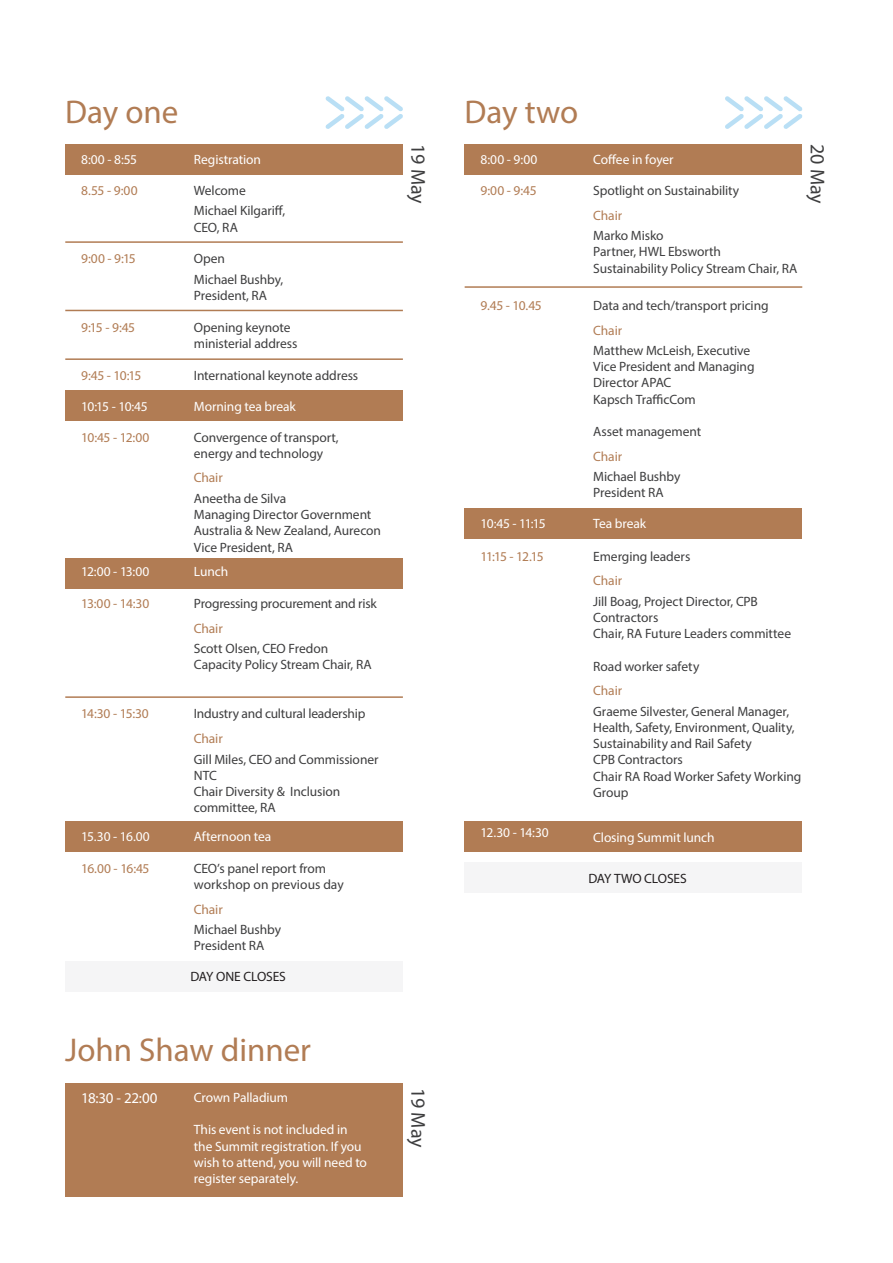
<style>
.page{position:relative;width:893px;height:1263px;background:#fff}
.page>*{position:absolute;margin:0;border:0;box-sizing:border-box;transform-origin:0 0}
.t1{font:33px "Myriad Pro";color:#b17c54}
.t2{font:19.95px "Myriad Pro";color:#3e3e3f}
.t3{font:15px "Myriad Pro";letter-spacing:-.015em;color:#fff}
.t4{font:13.5px/16.2px "Myriad Pro";letter-spacing:-.005em;color:#3e3e3f}
.t5{font:13.5px/16.2px "Myriad Pro";letter-spacing:-.01em;color:#fff}
.t6{font:13.5px "Myriad Pro";letter-spacing:-.01em;color:#b17c54}
.t7{font:13.5px "Myriad Pro";letter-spacing:-.015em;color:#231f20}
</style>
<div class="page">
<div style="left:65px;top:144px;width:338px;height:30px;background:#b17c54"></div>
<hr style="left:65px;top:241px;width:338px;height:2px;background:#b17c54">
<hr style="left:65px;top:310px;width:338px;height:1px;background:#b17c54">
<svg style="left:326px;top:96px;width:77px;height:33px"></svg>
<hr style="left:65px;top:358px;width:338px;height:2px;background:#b17c54">
<div style="left:65px;top:390px;width:338px;height:31px;background:#b17c54"></div>
<hr style="left:65px;top:696px;width:338px;height:2px;background:#b17c54">
<div style="left:65px;top:558px;width:338px;height:31px;background:#b17c54"></div>
<div style="left:65px;top:822px;width:338px;height:30px;background:#b17c54"></div>
<div style="left:65px;top:961px;width:338px;height:31px;background:#f5f5f6"></div>
<div style="left:465px;top:144px;width:337px;height:30px;background:#b17c54"></div>
<hr style="left:465px;top:286px;width:337px;height:2px;background:#b17c54">
<div style="left:465px;top:508px;width:337px;height:30px;background:#b17c54"></div>
<div style="left:465px;top:822px;width:337px;height:30px;background:#b17c54"></div>
<div style="left:65px;top:1083px;width:338px;height:113px;background:#b17c54"></div>
<div style="left:465px;top:862px;width:337px;height:31px;background:#f5f5f6"></div>
<svg style="left:725px;top:96px;width:78px;height:33px"></svg>
<p class="t1" style="left:65px;top:91px;width:115px">Day one</p>
<p class="t5" style="left:81px;top:151px;width:57px">8:00 - 8:55</p>
<p class="t5" style="left:194px;top:151px;width:69px">Registration</p>
<p class="t6" style="left:81px;top:182px;width:58px">8.55 - 9:00</p>
<p class="t4" style="left:194px;top:182px;width:54px">Welcome</p>
<p class="t4" style="left:194px;top:203px;width:93px">Michael Kilgariff,</p>
<p class="t4" style="left:194px;top:219px;width:46px">CEO, RA</p>
<p class="t6" style="left:81px;top:250px;width:56px">9:00 - 9:15</p>
<p class="t4" style="left:194px;top:250px;width:33px">Open</p>
<p class="t4" style="left:194px;top:271px;width:91px">Michael Bushby,</p>
<p class="t4" style="left:194px;top:287px;width:75px">President, RA</p>
<p class="t6" style="left:81px;top:319px;width:56px">9:15 - 9:45</p>
<p class="t4" style="left:194px;top:319px;width:105px">Opening keynote ministerial address</p>
<p class="t6" style="left:81px;top:368px;width:62px">9:45 - 10:15</p>
<p class="t4" style="left:194px;top:368px;width:166px">International keynote address</p>
<p class="t5" style="left:81px;top:398px;width:68px">10:15 - 10:45</p>
<p class="t5" style="left:194px;top:398px;width:103px">Morning tea break</p>
<p class="t6" style="left:81px;top:429px;width:70px">10:45 - 12:00</p>
<p class="t4" style="left:194px;top:429px;width:146px">Convergence of transport, energy and technology</p>
<p class="t6" style="left:194px;top:470px;width:30px">Chair</p>
<p class="t4" style="left:194px;top:490px;width:189px">Aneetha de Silva<br>Managing Director Government<br>Australia &amp; New Zealand, Aurecon<br>Vice President, RA</p>
<p class="t5" style="left:81px;top:563px;width:70px">12:00 - 13:00</p>
<p class="t5" style="left:194px;top:563px;width:36px">Lunch</p>
<p class="t6" style="left:81px;top:595px;width:70px">13:00 - 14:30</p>
<p class="t4" style="left:194px;top:595px;width:184px">Progressing procurement and risk</p>
<p class="t6" style="left:194px;top:620px;width:30px">Chair</p>
<p class="t4" style="left:194px;top:640px;width:179px">Scott Olsen, CEO Fredon<br>Capacity Policy Stream Chair, RA</p>
<p class="t6" style="left:81px;top:705px;width:69px">14:30 - 15:30</p>
<p class="t4" style="left:194px;top:705px;width:173px">Industry and cultural leadership</p>
<p class="t6" style="left:194px;top:730px;width:30px">Chair</p>
<p class="t4" style="left:194px;top:751px;width:186px">Gill Miles, CEO and Commissioner<br>NTC<br>Chair Diversity &amp; Inclusion committee, RA</p>
<p class="t5" style="left:81px;top:828px;width:70px">15.30 - 16.00</p>
<p class="t5" style="left:194px;top:828px;width:79px">Afternoon tea</p>
<p class="t6" style="left:81px;top:860px;width:70px">16.00 - 16:45</p>
<p class="t4" style="left:194px;top:860px;width:151px">CEO’s panel report from workshop on previous day</p>
<p class="t6" style="left:194px;top:901px;width:30px">Chair</p>
<p class="t4" style="left:194px;top:921px;width:89px">Michael Bushby</p>
<p class="t4" style="left:194px;top:937px;width:72px">President RA</p>
<p class="t7" style="left:190px;top:968px;width:97px">DAY ONE CLOSES</p>
<p class="t1" style="left:65px;top:1029px;width:247px">John Shaw dinner</p>
<p class="t3" style="left:81px;top:1089px;width:78px">18:30 - 22:00</p>
<p class="t5" style="left:194px;top:1089px;width:96px">Crown Palladium</p>
<p class="t5" style="left:194px;top:1121px;width:175px">This event is not included in the Summit registration. If you wish to attend, you will need to register separately.</p>
<p class="t2" style="left:431px;top:144px;width:61px;rotate:90deg">19 May</p>
<p class="t2" style="left:431px;top:1088px;width:61px;rotate:90deg">19 May</p>
<p class="t1" style="left:465px;top:91px;width:115px">Day two</p>
<p class="t5" style="left:481px;top:151px;width:58px">8:00 - 9:00</p>
<p class="t5" style="left:593px;top:151px;width:82px">Coffee in foyer</p>
<p class="t6" style="left:481px;top:182px;width:58px">9:00 - 9:45</p>
<p class="t4" style="left:593px;top:182px;width:148px">Spotlight on Sustainability</p>
<p class="t6" style="left:593px;top:207px;width:30px">Chair</p>
<p class="t4" style="left:593px;top:227px;width:206px">Marko Misko<br>Partner, HWL Ebsworth<br>Sustainability Policy Stream Chair, RA</p>
<p class="t6" style="left:481px;top:297px;width:63px">9.45 - 10.45</p>
<p class="t4" style="left:593px;top:297px;width:177px">Data and tech/transport pricing</p>
<p class="t6" style="left:593px;top:322px;width:30px">Chair</p>
<p class="t4" style="left:593px;top:342px;width:163px">Matthew McLeish, Executive<br>Vice President and Managing<br>Director APAC<br>Kapsch TrafficCom</p>
<p class="t4" style="left:593px;top:423px;width:109px">Asset management</p>
<p class="t6" style="left:593px;top:448px;width:30px">Chair</p>
<p class="t4" style="left:593px;top:468px;width:89px">Michael Bushby</p>
<p class="t4" style="left:593px;top:484px;width:72px">President RA</p>
<p class="t5" style="left:481px;top:515px;width:67px">10:45 - 11:15</p>
<p class="t5" style="left:593px;top:515px;width:54px">Tea break</p>
<p class="t2" style="left:830px;top:144px;width:61px;rotate:90deg">20 May</p>
<p class="t6" style="left:481px;top:548px;width:65px">11:15 - 12.15</p>
<p class="t4" style="left:593px;top:548px;width:99px">Emerging leaders</p>
<p class="t6" style="left:593px;top:572px;width:30px">Chair</p>
<p class="t4" style="left:593px;top:593px;width:199px">Jill Boag, Project Director, CPB<br>Contractors<br>Chair, RA Future Leaders committee</p>
<p class="t4" style="left:593px;top:658px;width:108px">Road worker safety</p>
<p class="t6" style="left:593px;top:682px;width:30px">Chair</p>
<p class="t4" style="left:593px;top:703px;width:210px">Graeme Silvester, General Manager,<br>Health, Safety, Environment, Quality,<br>Sustainability and Rail Safety<br>CPB Contractors<br>Chair RA Road Worker Safety Working<br>Group</p>
<p class="t5" style="left:481px;top:824px;width:70px">12.30 - 14:30</p>
<p class="t5" style="left:593px;top:829px;width:123px">Closing Summit lunch</p>
<p class="t7" style="left:588px;top:870px;width:100px">DAY TWO CLOSES</p>
</div>
